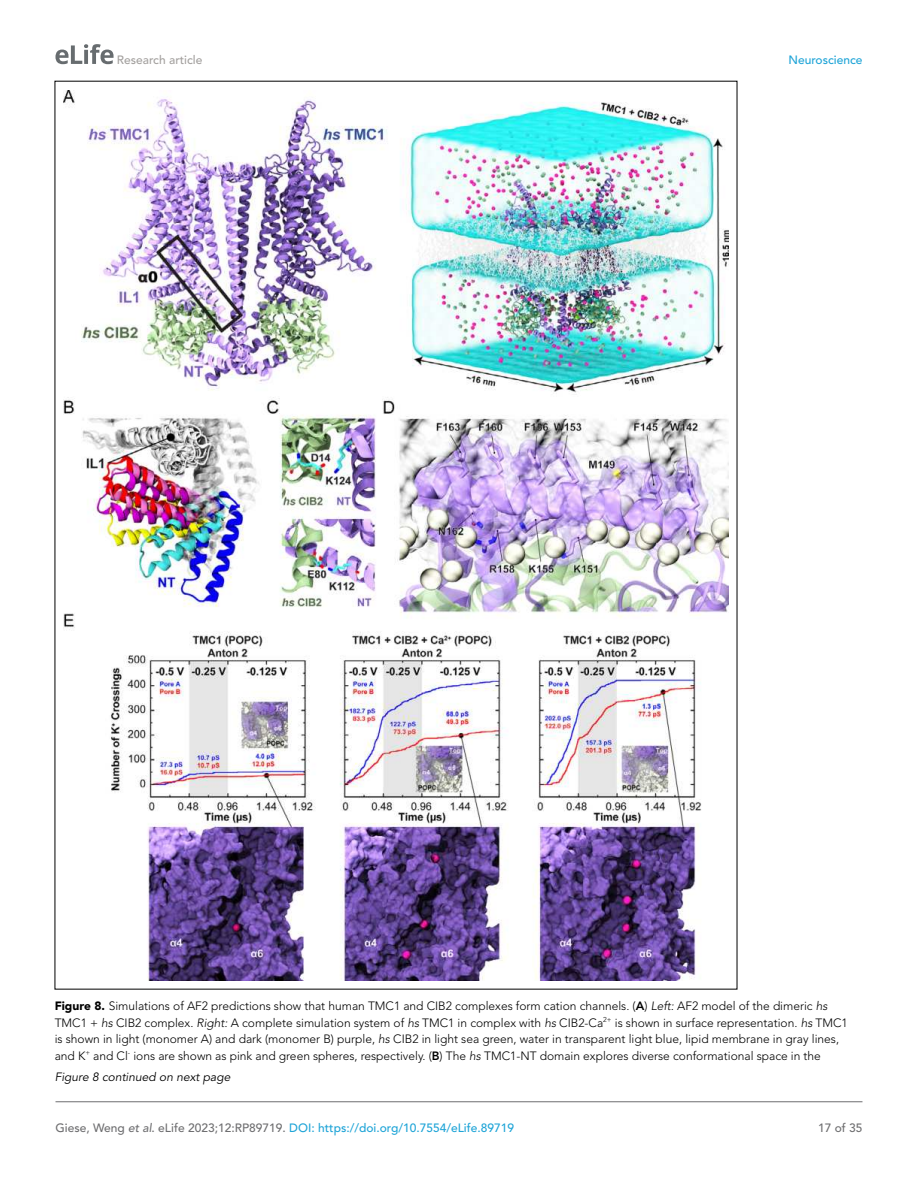
<style>
.page{position:relative;width:918px;height:1188px;background:#fff}
.page>*{position:absolute;margin:0;border:0;box-sizing:border-box;transform-origin:0 0}
.t1{font:300 12px/16.5px "Avenir LT Std";color:#000}
.t2{font:500 12px "Avenir LT Std";color:#1ea4d7}
.t3{font:italic 12px "Avenir LT Std";color:#000}
.t4{font:500 12px "Avenir LT Std";color:#a3a09e}
.t5{font:500 12px "Avenir LT Std";color:#6e6e70}
.s1{font-weight:900}
.s2{font-weight:800}
.s3{font-style:italic}
.s4{color:#6e6e70}
.s5{font-style:italic;color:#6e6e70}
</style>
<div class="page">
<svg style="left:55px;top:44px;width:59px;height:20px"></svg>
<hr style="left:56px;top:1101px;width:806px;height:1px;background:#6e6e70">
<img style="left:64px;top:90px;width:664px;height:890px">
<p class="t4" style="left:117px;top:55px;width:87px">Research article</p>
<p class="t2" style="left:788px;top:53px;width:76px">Neuroscience</p>
<p class="t1" style="left:55px;top:999px;width:795px"><span class="s1">Figure 8.</span> Simulations of AF2 predictions show that human TMC1 and CIB2 complexes form cation channels. (<span class="s2">A</span>) <span class="s3">Left:</span> AF2 model of the dimeric <span class="s3">hs </span>TMC1 + <span class="s3">hs</span> CIB2 complex. <span class="s3">Right:</span> A complete simulation system of <span class="s3">hs</span> TMC1 in complex with <span class="s3">hs</span> CIB2- Ca<sup>2+</sup> is shown in surface representation. <span class="s3">hs</span> TMC1 is shown in light (monomer A) and dark (monomer B) purple, <span class="s3">hs</span> CIB2 in light sea green, water in transparent light blue, lipid membrane in gray lines, and K<sup>+</sup> and Cl<sup>-</sup> ions are shown as pink and green spheres, respectively. (<span class="s2">B</span>) The <span class="s3">hs</span> TMC1- NT domain explores diverse conformational space in the</p>
<p class="t3" style="left:55px;top:1072px;width:177px">Figure 8 continued on next page</p>
<p class="t2" style="left:56px;top:1123px;width:460px"><span class="s4">Giese, Weng</span> <span class="s5">et al</span><span class="s4">. eLife 2023;12:RP89719.</span> DOI: https://doi.org/10.7554/eLife.89719</p>
<p class="t5" style="left:818px;top:1123px;width:46px">17 of 35</p>
</div>
